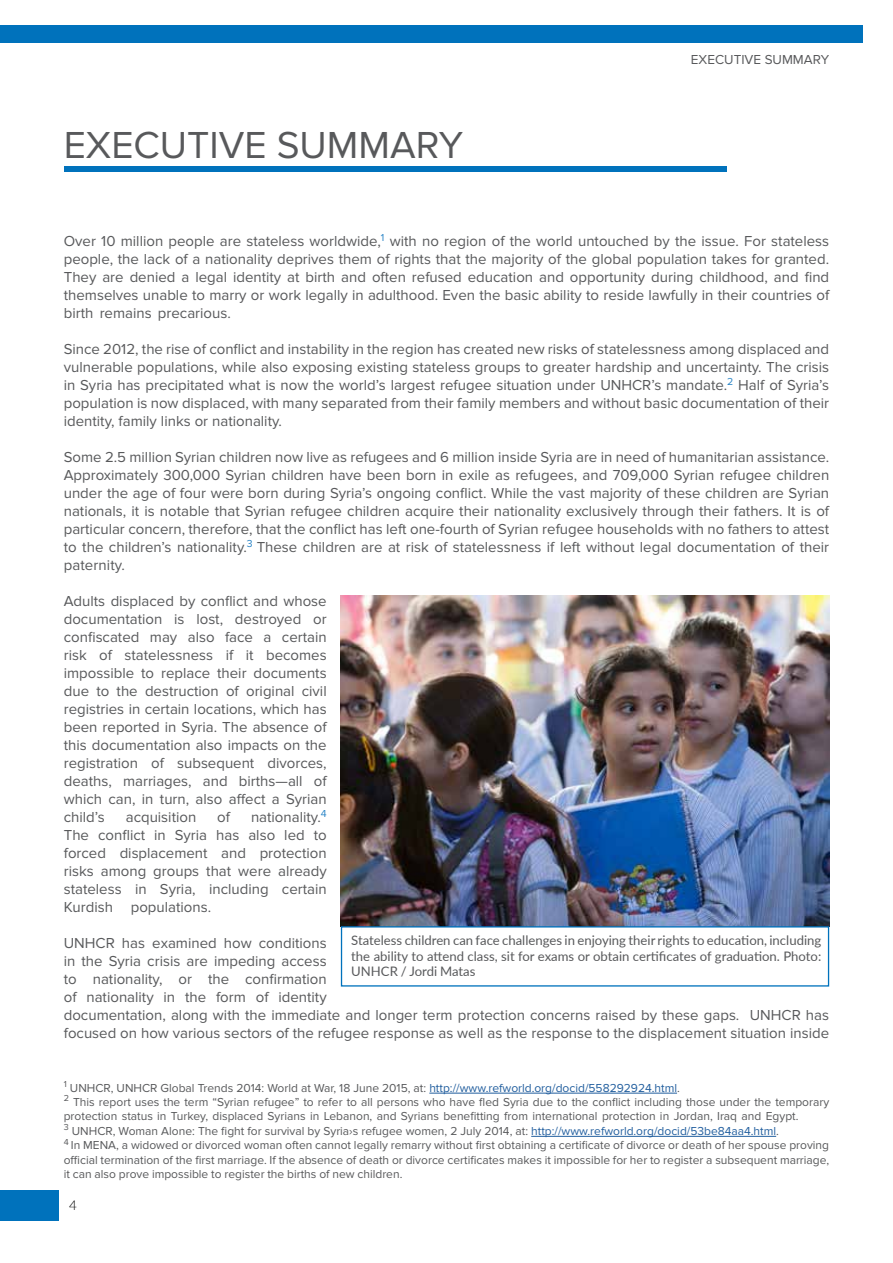
<style>
.page{position:relative;width:893px;height:1263px;background:#fff}
.page>*{position:absolute;margin:0;border:0;box-sizing:border-box;transform-origin:0 0}
.t1{font:39px "Proxima Nova";color:#58595b}
.t2{font:15px/18px "Proxima Nova";color:#58595b;text-align:justify}
.t3{font:13.5px "Proxima Nova";color:#58595b}
.t4{font:300 13.5px "Lato";color:#000}
.t5{font:13.2px/15.8px "Lato";color:#58595b;text-align:justify}
.t6{font:12px/14.4px "Proxima Nova";color:#58595b}
.s1{color:#215e9e}
</style>
<div class="page">
<div style="left:0;top:1190px;width:59px;height:30px;background:#0072bc"></div>
<div style="left:0;top:26px;width:863px;height:17px;background:#0072bc"></div>
<div style="left:64px;top:167px;width:662px;height:5px;background:#0072bc"></div>
<img style="left:341px;top:596px;width:488px;height:330px">
<div style="left:341px;top:926px;width:488px;height:60px;border:1px solid #0072bc"></div>
<hr style="left:429px;top:1093px;width:248px;height:1px;background:#215e9e">
<hr style="left:531px;top:1136px;width:245px;height:1px;background:#215e9e">
<h1 class="t1" style="left:64px;top:123px;width:401px">EXECUTIVE SUMMARY</h1>
<p class="t3" style="left:691px;top:52px;width:140px">EXECUTIVE SUMMARY</p>
<p class="t2" style="left:64px;top:232px;width:767px">Over 10 million people are stateless worldwide,<sup>1</sup> with no region of the world untouched by the issue. For stateless people, the lack of a nationality deprives them of rights that the majority of the global population takes for granted.<br>They are denied a legal identity at birth and often refused education and opportunity during childhood, and find themselves unable to marry or work legally in adulthood. Even the basic ability to reside lawfully in their countries of birth remains precarious.</p>
<p class="t2" style="left:64px;top:340px;width:767px">Since 2012, the rise of conflict and instability in the region has created new risks of statelessness among displaced and vulnerable populations, while also exposing existing stateless groups to greater hardship and uncertainty. The crisis in Syria has precipitated what is now the world’s largest refugee situation under UNHCR’s mandate.<sup>2</sup> Half of Syria’s population is now displaced, with many separated from their family members and without basic documentation of their identity, family links or nationality.</p>
<p class="t2" style="left:64px;top:448px;width:767px">Some 2.5 million Syrian children now live as refugees and 6 million inside Syria are in need of humanitarian assistance.<br>Approximately 300,000 Syrian children have been born in exile as refugees, and 709,000 Syrian refugee children under the age of four were born during Syria’s ongoing conflict. While the vast majority of these children are Syrian nationals, it is notable that Syrian refugee children acquire their nationality exclusively through their fathers. It is of particular concern, therefore, that the conflict has left one-fourth of Syrian refugee households with no fathers to attest to the children’s nationality.<sup>3</sup> These children are at risk of statelessness if left without legal documentation of their paternity.</p>
<p class="t2" style="left:64px;top:592px;width:264px">Adults displaced by conflict and whose documentation is lost, destroyed or confiscated may also face a certain risk of statelessness if it becomes impossible to replace their documents due to the destruction of original civil registries in certain locations, which has been reported in Syria. The absence of this documentation also impacts on the registration of subsequent divorces, deaths, marriages, and births—all of which can, in turn, also affect a Syrian child’s</p>
<p class="t2" style="left:64px;top:808px;width:264px;text-indent:187px">nationality.<sup>4<br></sup>The conflict in Syria has also led to forced displacement and protection risks among groups that were already stateless in Syria, including certain Kurdish populations.</p>
<p class="t2" style="left:64px;top:934px;width:767px;text-align:left">UNHCR has examined how conditions<br>in the Syria crisis are impeding access<br>to nationality, or the confirmation<br>of nationality in the form of identity<br>documentation, along with the immediate and longer term protection concerns raised by these gaps. UNHCR has focused on how various sectors of the refugee response as well as the response to the displacement situation inside</p>
<p class="t2" style="left:126px;top:808px;width:72px">acquisition</p>
<p class="t2" style="left:217px;top:808px;width:14px">of</p>
<p class="t5" style="left:351px;top:931px;width:472px">Stateless children can face challenges in enjoying their rights to education, including the ability to attend class, sit for exams or obtain certificates of graduation. Photo:<br>UNHCR / Jordi Matas</p>
<p class="t6" style="left:64px;top:1080px;width:767px"><sup>1</sup> UNHCR, UNHCR Global Trends 2014: World at War, 18 June 2015, at: <span class="s1">http://www.refworld.org/docid/558292924.html</span>.<br><sup>2</sup> This report uses the term “Syrian refugee” to refer to all persons who have fled Syria due to the conflict including those under the temporary protection status in Turkey, displaced Syrians in Lebanon, and Syrians benefitting from international protection in Jordan, Iraq and Egypt.<br><sup>3</sup> UNHCR, Woman Alone: The fight for survival by Syria›s refugee women, 2 July 2014, at: <span class="s1">http://www.refworld.org/docid/53be84aa4.html</span>.<br><sup>4</sup> In MENA, a widowed or divorced woman often cannot legally remarry without first obtaining a certificate of divorce or death of her spouse proving official termination of the first marriage. If the absence of death or divorce certificates makes it impossible for her to register a subsequent marriage, it can also prove impossible to register the births of new children.</p>
<p class="t4" style="left:69px;top:1196px;width:9px">4</p>
</div>
